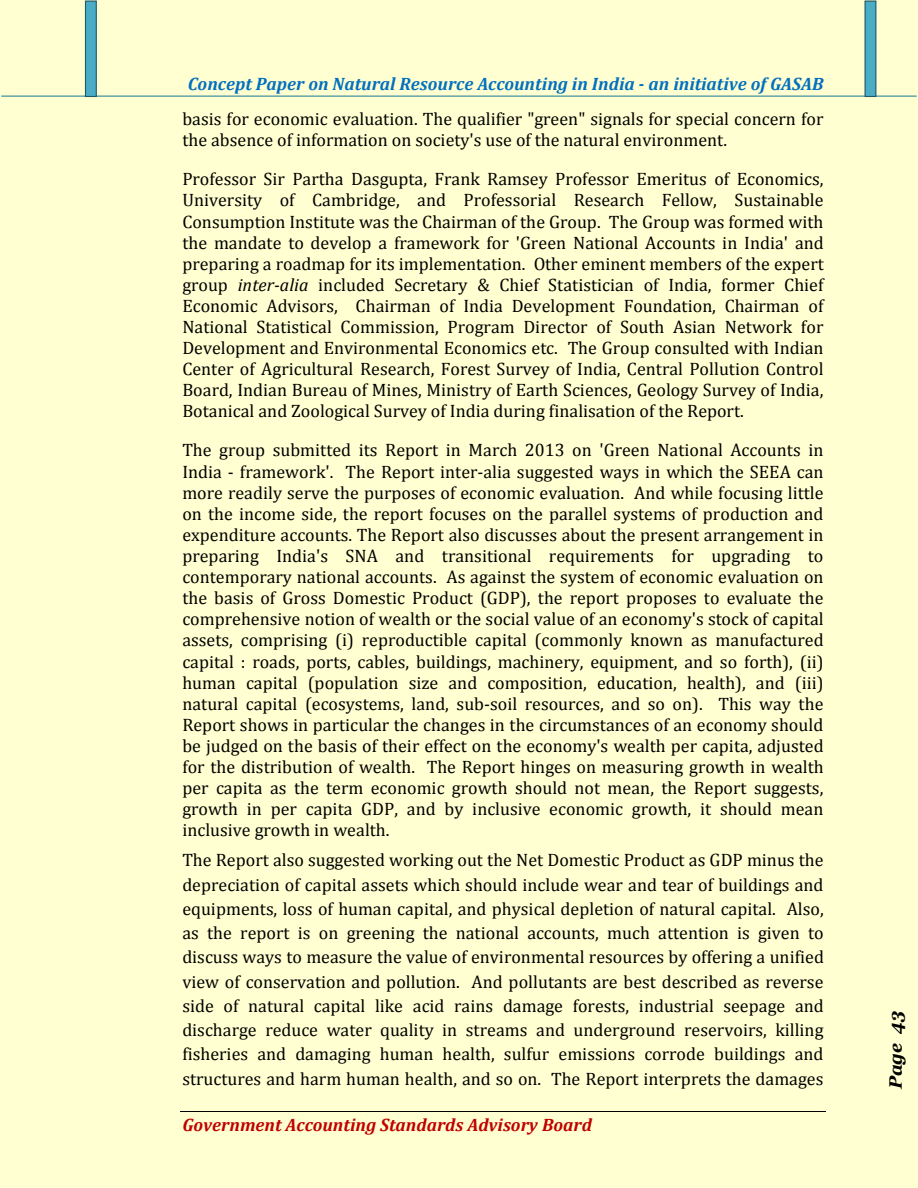
<style>
.page{position:relative;width:918px;height:1188px;background:#ffffd1}
.page>*{position:absolute;margin:0;border:0;box-sizing:border-box;transform-origin:0 0}
.t1{font:18px/21.1px "Cambria";color:#000;text-align:justify}
.t2{font:italic 700 18px "Cambria";color:#0070c0}
.t3{font:italic 700 18px "Cambria";color:#c00000}
.t4{font:italic 700 18px "Georgia";color:#000}
.s1{font-style:italic}
</style>
<div class="page">
<hr style="left:180px;top:1112px;width:646px;height:1px;background:#000">
<hr style="left:1px;top:96px;width:916px;height:1px;background:#31849b">
<div style="left:865px;top:1px;width:11px;height:95px;background:#4bacc6"></div>
<div style="left:865px;top:1px;width:11px;height:96px;border:1px solid #205867"></div>
<div style="left:85px;top:1px;width:11px;height:95px;background:#4bacc6"></div>
<div style="left:85px;top:1px;width:12px;height:96px;border:1px solid #205867"></div>
<p class="t2" style="left:188px;top:74px;width:637px">Concept Paper on Natural Resource Accounting in India - an initiative of GASAB</p>
<p class="t1" style="left:182px;top:110px;width:643px">basis for economic evaluation. The qualifier "green" signals for special concern for the absence of information on society's use of the natural environment.</p>
<p class="t1" style="left:182px;top:170px;width:643px">Professor Sir Partha Dasgupta, Frank Ramsey Professor Emeritus of Economics, University of Cambridge, and Professorial Research Fellow, Sustainable Consumption Institute was the Chairman of the Group. The Group was formed with the mandate to develop a framework for 'Green National Accounts in India' and preparing a roadmap for its implementation. Other eminent members of the expert group <span class="s1">inter-alia</span> included Secretary &amp; Chief Statistician of India, former Chief Economic Advisors, Chairman of India Development Foundation, Chairman of National Statistical Commission, Program Director of South Asian Network for Development and Environmental Economics etc. The Group consulted with Indian Center of Agricultural Research, Forest Survey of India, Central Pollution Control Board, Indian Bureau of Mines, Ministry of Earth Sciences, Geology Survey of India, Botanical and Zoological Survey of India during finalisation of the Report.</p>
<p class="t1" style="left:182px;top:441px;width:643px">The group submitted its Report in March 2013 on 'Green National Accounts in India - framework'. The Report inter-alia suggested ways in which the SEEA can more readily serve the purposes of economic evaluation. And while focusing little on the income side, the report focuses on the parallel systems of production and expenditure accounts. The Report also discusses about the present arrangement in preparing India's SNA and transitional requirements for upgrading to contemporary national accounts. As against the system of economic evaluation on the basis of Gross Domestic Product (GDP), the report proposes to evaluate the comprehensive notion of wealth or the social value of an economy's stock of capital assets, comprising (i) reproductible capital (commonly known as manufactured capital : roads, ports, cables, buildings, machinery, equipment, and so forth), (ii) human capital (population size and composition, education, health), and (iii) natural capital (ecosystems, land, sub-soil resources, and so on). This way the Report shows in particular the changes in the circumstances of an economy should be judged on the basis of their effect on the economy's wealth per capita, adjusted for the distribution of wealth. The Report hinges on measuring growth in wealth per capita as the term economic growth should not mean, the Report suggests, growth in per capita GDP, and by inclusive economic growth, it should mean inclusive growth in wealth.</p>
<p class="t1" style="left:182px;top:849px;width:643px;line-height:24.3px">The Report also suggested working out the Net Domestic Product as GDP minus the depreciation of capital assets which should include wear and tear of buildings and equipments, loss of human capital, and physical depletion of natural capital. Also, as the report is on greening the national accounts, much attention is given to discuss ways to measure the value of environmental resources by offering a unified view of conservation and pollution. And pollutants are best described as reverse side of natural capital like acid rains damage forests, industrial seepage and discharge reduce water quality in streams and underground reservoirs, killing fisheries and damaging human health, sulfur emissions corrode buildings and structures and harm human health, and so on. The Report interprets the damages</p>
<p class="t3" style="left:182px;top:1115px;width:411px">Government Accounting Standards Advisory Board</p>
<p class="t4" style="left:888px;top:1089px;width:80px;rotate:-90deg">Page 43</p>
</div>
